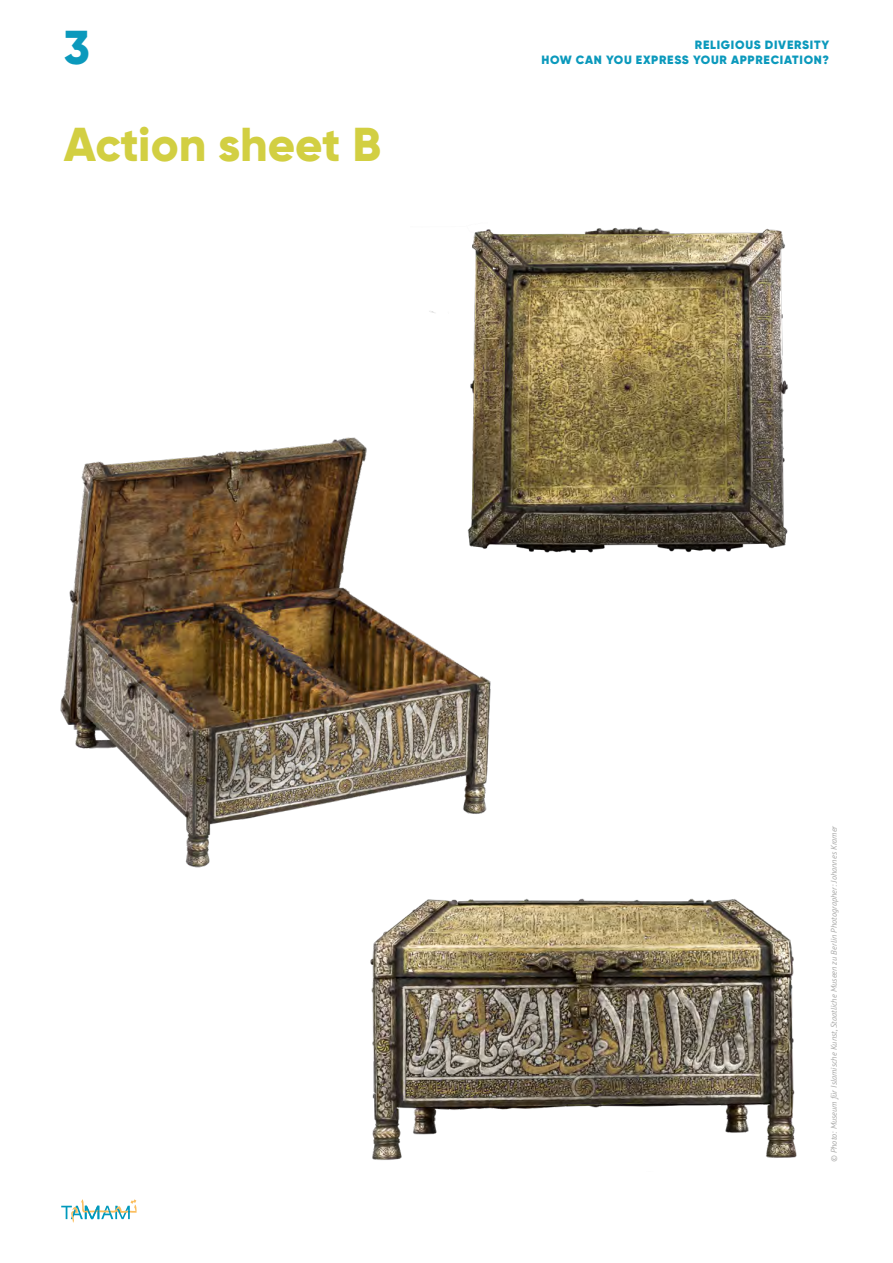
<style>
.page{position:relative;width:893px;height:1263px;background:#fff}
.page>*{position:absolute;margin:0;border:0;box-sizing:border-box;transform-origin:0 0}
.t1{font:800 47.55px "Gilroy";letter-spacing:-.005em;color:#d2cf42}
.t2{font:800 47.55px "Gilroy";color:#0b99bc}
.t3{font:900 12px "Gilroy";letter-spacing:.06em;color:#0b99bc}
.t4{font:italic 8.25px "PT Sans";color:#a8a8a7}
</style>
<div class="page">
<img style="left:370px;top:898px;width:427px;height:262px">
<img style="left:60px;top:437px;width:431px;height:431px">
<img style="left:411px;top:227px;width:377px;height:352px">
<svg style="left:61px;top:1199px;width:76px;height:24px"></svg>
<h1 class="t2" style="left:64px;top:17px;width:28px">3</h1>
<h1 class="t1" style="left:64px;top:114px;width:319px">Action sheet B</h1>
<h2 class="t3" style="left:695px;top:38px;width:136px">RELIGIOUS DIVERSITY</h2>
<h2 class="t3" style="left:541px;top:52px;width:289px">HOW CAN YOU EXPRESS YOUR APPRECIATION?</h2>
<p class="t4" style="left:829px;top:1162px;width:338px;rotate:-90deg">© Photo: Museum für Islamische Kunst, Staatliche Museen zu Berlin Photographer: Johannes Kramer</p>
</div>
